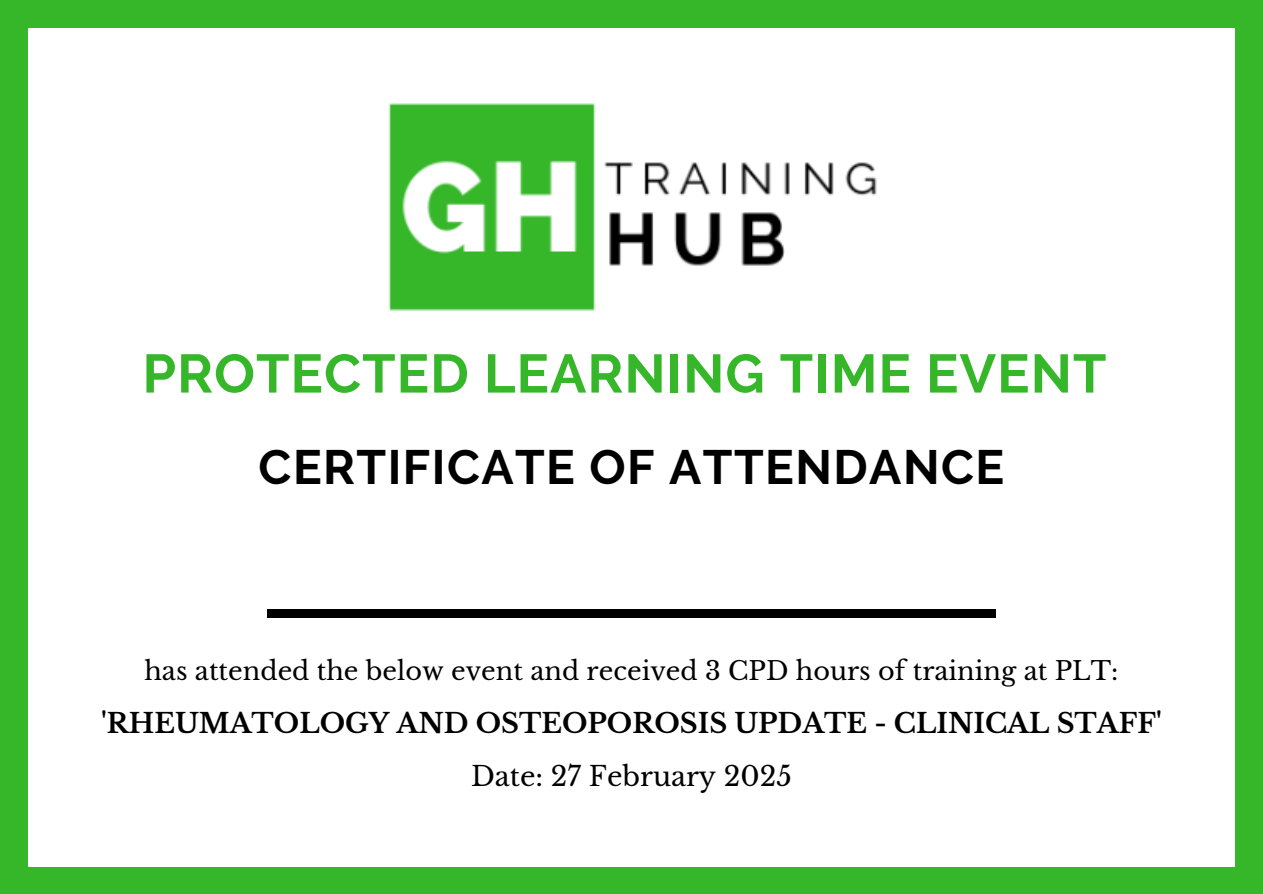
<style>
.page{position:relative;width:1263px;height:894px;background:#fff}
.page>*{position:absolute;margin:0;border:0;box-sizing:border-box;transform-origin:0 0}
.t1{font:700 54px "Raleway";letter-spacing:.02em;color:#35b729}
.t2{font:700 48px "Raleway";letter-spacing:.03em;color:#000}
.t3{font:700 27px "Libre Baskerville";color:#000}
.t4{font:27px "Libre Baskerville";color:#000}
.t5{font:25.5px "Libre Baskerville";color:#000}
</style>
<div class="page">
<div style="left:0;top:0;width:1263px;height:893px;background:#35b729"></div>
<div style="left:28px;top:28px;width:1206px;height:838px;background:#fff"></div>
<div style="left:267px;top:609px;width:729px;height:8px;background:#000"></div>
<img style="left:388px;top:103px;width:489px;height:208px">
<p class="t1" style="left:142px;top:341px;width:965px">PROTECTED LEARNING TIME EVENT</p>
<p class="t2" style="left:259px;top:438px;width:747px">CERTIFICATE OF ATTENDANCE</p>
<h1 class="t5" style="left:144px;top:655px;width:976px">has attended the below event and received 3 CPD hours of training at PLT:</h1>
<p class="t3" style="left:101px;top:706px;width:1062px">'RHEUMATOLOGY AND OSTEOPOROSIS UPDATE - CLINICAL STAFF'</p>
<h2 class="t4" style="left:471px;top:759px;width:322px">Date: 27 February 2025</h2>
</div>
